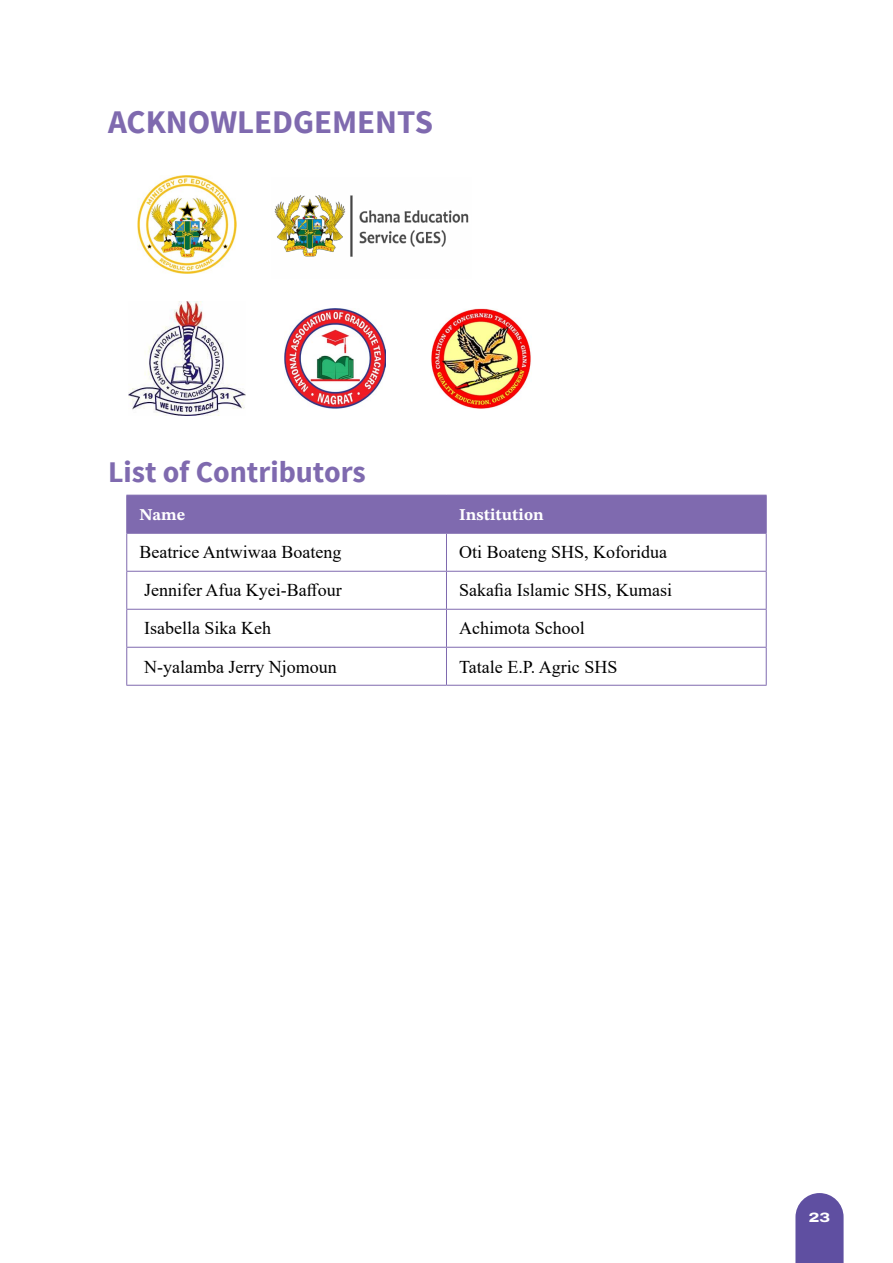
<style>
.page{position:relative;width:893px;height:1263px;background:#fff}
.page>*{position:absolute;margin:0;border:0;box-sizing:border-box;transform-origin:0 0}
.t1{font:700 33px "Source Sans Pro";color:#7f6aaf}
.t2{font:700 30px "Source Sans Pro";color:#7f6aaf}
.t3{font:18px "Times New Roman";color:#000}
.t4{font:700 16.5px "STIX Two Text";color:#fff}
.t5{font:800 13.5px "Archivo Expanded";color:#fff}
</style>
<div class="page">
<svg style="left:795px;top:1193px;width:49px;height:70px;background:#6d5fa9"></svg>
<img style="left:137px;top:175px;width:99px;height:99px">
<img style="left:274px;top:195px;width:195px;height:62px">
<img style="left:129px;top:301px;width:116px;height:114px">
<img style="left:284px;top:308px;width:101px;height:100px">
<img style="left:431px;top:308px;width:100px;height:100px">
<div style="left:127px;top:496px;width:639px;height:37px;background:#7f6aaf"></div>
<hr style="left:126px;top:495px;width:320px;height:1px;background:#7f6aaf">
<hr style="left:126px;top:495px;width:1px;height:38px;background:#7f6aaf">
<hr style="left:446px;top:495px;width:321px;height:1px;background:#7f6aaf">
<hr style="left:446px;top:495px;width:1px;height:38px;background:#7f6aaf">
<hr style="left:766px;top:495px;width:1px;height:38px;background:#7f6aaf">
<hr style="left:126px;top:533px;width:320px;height:1px;background:#7f6aaf">
<hr style="left:126px;top:534px;width:1px;height:37px;background:#7f6aaf">
<hr style="left:446px;top:533px;width:321px;height:1px;background:#7f6aaf">
<hr style="left:446px;top:534px;width:1px;height:37px;background:#7f6aaf">
<hr style="left:766px;top:534px;width:1px;height:37px;background:#7f6aaf">
<hr style="left:126px;top:571px;width:320px;height:1px;background:#7f6aaf">
<hr style="left:126px;top:572px;width:1px;height:37px;background:#7f6aaf">
<hr style="left:446px;top:571px;width:321px;height:1px;background:#7f6aaf">
<hr style="left:446px;top:572px;width:1px;height:37px;background:#7f6aaf">
<hr style="left:766px;top:572px;width:1px;height:37px;background:#7f6aaf">
<hr style="left:126px;top:609px;width:320px;height:1px;background:#7f6aaf">
<hr style="left:126px;top:610px;width:1px;height:37px;background:#7f6aaf">
<hr style="left:446px;top:609px;width:321px;height:1px;background:#7f6aaf">
<hr style="left:446px;top:610px;width:1px;height:37px;background:#7f6aaf">
<hr style="left:766px;top:610px;width:1px;height:37px;background:#7f6aaf">
<hr style="left:126px;top:647px;width:320px;height:1px;background:#7f6aaf">
<hr style="left:126px;top:648px;width:1px;height:37px;background:#7f6aaf">
<hr style="left:446px;top:647px;width:321px;height:1px;background:#7f6aaf">
<hr style="left:446px;top:648px;width:1px;height:37px;background:#7f6aaf">
<hr style="left:766px;top:648px;width:1px;height:37px;background:#7f6aaf">
<hr style="left:126px;top:685px;width:320px;height:1px;background:#7f6aaf">
<hr style="left:446px;top:685px;width:321px;height:1px;background:#7f6aaf">
<h1 class="t1" style="left:108px;top:101px;width:326px">ACKNOWLEDGEMENTS</h1>
<h2 class="t2" style="left:108px;top:453px;width:259px">List of Contributors</h2>
<p class="t4" style="left:140px;top:503px;width:47px">Name</p>
<p class="t4" style="left:459px;top:503px;width:86px">Institution</p>
<p class="t3" style="left:140px;top:540px;width:203px">Beatrice Antwiwaa Boateng</p>
<p class="t3" style="left:459px;top:540px;width:209px">Oti Boateng SHS, Koforidua</p>
<p class="t3" style="left:144px;top:578px;width:199px">Jennifer Afua Kyei-Baffour</p>
<p class="t3" style="left:459px;top:578px;width:214px">Sakafia Islamic SHS, Kumasi</p>
<p class="t3" style="left:144px;top:616px;width:128px">Isabella Sika Keh</p>
<p class="t3" style="left:459px;top:616px;width:127px">Achimota School</p>
<p class="t3" style="left:144px;top:654px;width:194px">N-yalamba Jerry Njomoun</p>
<p class="t3" style="left:459px;top:654px;width:160px">Tatale E.P. Agric SHS</p>
<p class="t5" style="left:809px;top:1207px;width:23px">23</p>
</div>
